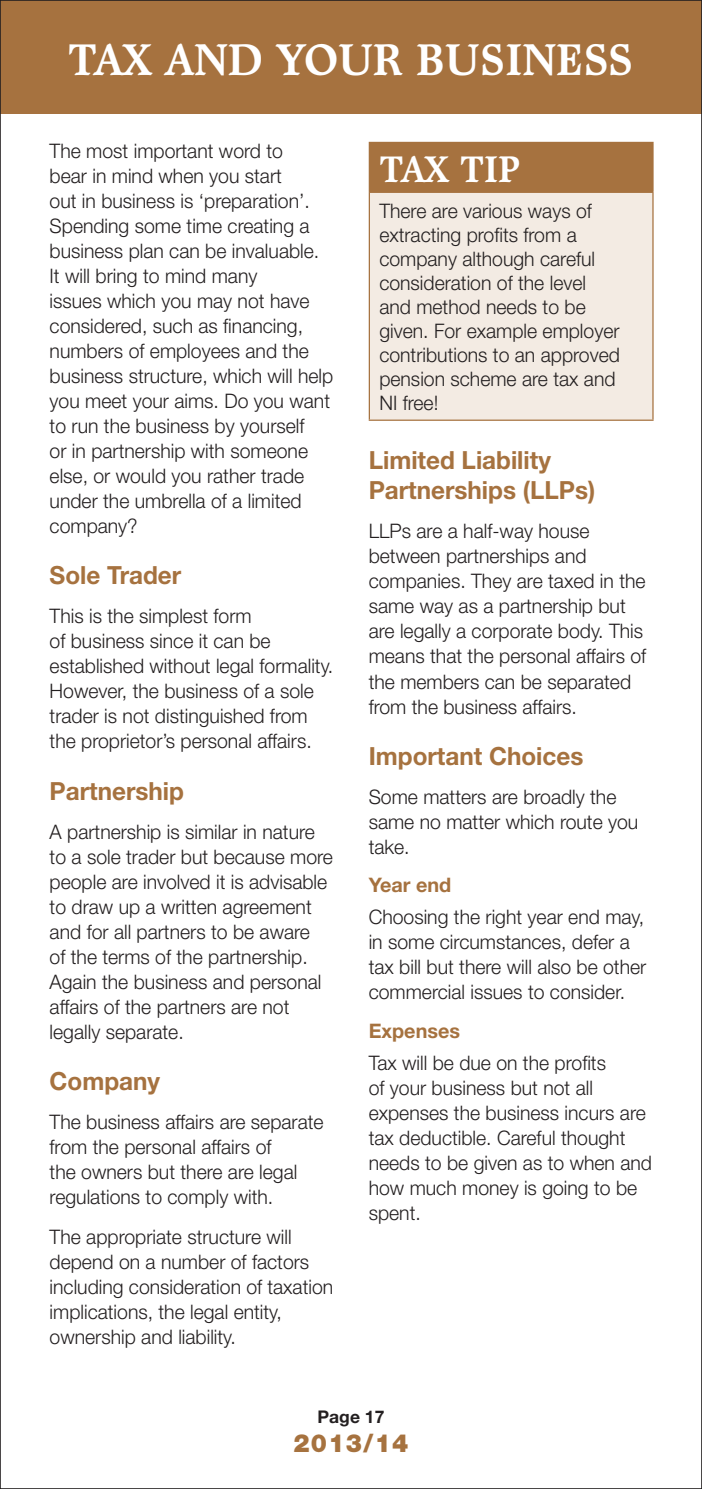
<style>
.page{position:relative;width:702px;height:1489px;background:#fff}
.page>*{position:absolute;margin:0;border:0;box-sizing:border-box;transform-origin:0 0}
.Section_Header{font:700 45px "Matt Antique BT";letter-spacing:-.01em;color:#fff}
.TAX_TIP_Header{font:700 37.5px "Matt Antique BT";letter-spacing:-.02em;color:#fff}
.Subhead{font:700 25px/30px "Helvetica Neue";color:#a6723f}
.t1{font:900 25px "Helvetica Neue";letter-spacing:.05em;color:#a6723f}
.Body_text{font:300 20px/25px "Helvetica Neue";color:#231f20}
.Sub_Subhead{font:700 20px "Helvetica Neue";color:#a6723f}
.t2{font:700 17.5px "Helvetica Neue";color:#231f20}
</style>
<div class="page">
<div style="left:0;top:0;width:702px;height:113px;background:#a6723f"></div>
<div style="left:369px;top:142px;width:284px;height:50px;background:#a6723f"></div>
<div style="left:369px;top:192px;width:284px;height:228px;background:#f3ebe3"></div>
<hr style="left:369px;top:192px;width:284px;height:1px;background:#a6723f">
<hr style="left:369px;top:193px;width:1px;height:226px;background:#a6723f">
<hr style="left:652px;top:193px;width:1px;height:226px;background:#a6723f">
<hr style="left:369px;top:419px;width:284px;height:2px;background:#a6723f">
<p class="Section_Header" style="left:68px;top:30px;width:567px">TAX AND YOUR BUSINESS</p>
<p class="Body_text" style="left:50px;top:137px;width:285px">The most important word to<br>bear in mind when you start<br>out in business is ‘preparation’.<br>Spending some time creating a business plan can be invaluable.<br>It will bring to mind many<br>issues which you may not have considered, such as financing, numbers of employees and the business structure, which will help you meet your aims. Do you want to run the business by yourself<br>or in partnership with someone else, or would you rather trade under the umbrella of a limited company?</p>
<p class="Subhead" style="left:50px;top:559px;width:133px">Sole Trader</p>
<p class="Body_text" style="left:50px;top:603px;width:285px">This is the simplest form<br>of business since it can be established without legal formality.<br>However, the business of a sole trader is not distinguished from the proprietor’s personal affairs.</p>
<p class="Subhead" style="left:50px;top:775px;width:136px">Partnership</p>
<p class="Body_text" style="left:50px;top:818px;width:285px">A partnership is similar in nature to a sole trader but because more people are involved it is advisable to draw up a written agreement and for all partners to be aware<br>of the terms of the partnership.<br>Again the business and personal affairs of the partners are not legally separate.</p>
<p class="Subhead" style="left:50px;top:1065px;width:112px">Company</p>
<p class="Body_text" style="left:50px;top:1109px;width:275px">The business affairs are separate from the personal affairs of<br>the owners but there are legal regulations to comply with.</p>
<p class="Body_text" style="left:50px;top:1223px;width:285px">The appropriate structure will depend on a number of factors including consideration of taxation implications, the legal entity, ownership and liability.</p>
<p class="TAX_TIP_Header" style="left:379px;top:145px;width:143px">TAX TIP</p>
<p class="Body_text" style="left:379px;top:198px;width:242px;line-height:24px">There are various ways of extracting profits from a company although careful consideration of the level and method needs to be given. For example employer contributions to an approved pension scheme are tax and<br>NI free!</p>
<p class="Subhead" style="left:369px;top:444px;width:228px">Limited Liability<br>Partnerships (LLPs)</p>
<p class="Body_text" style="left:369px;top:518px;width:279px">LLPs are a half-way house between partnerships and companies. They are taxed in the same way as a partnership but are legally a corporate body. This means that the personal affairs of the members can be separated from the business affairs.</p>
<p class="Subhead" style="left:369px;top:740px;width:216px">Important Choices</p>
<p class="Body_text" style="left:369px;top:784px;width:271px">Some matters are broadly the same no matter which route you take.</p>
<p class="Sub_Subhead" style="left:369px;top:872px;width:84px">Year end</p>
<p class="Body_text" style="left:369px;top:904px;width:279px">Choosing the right year end may, in some circumstances, defer a tax bill but there will also be other commercial issues to consider.</p>
<p class="Sub_Subhead" style="left:369px;top:1017px;width:93px">Expenses</p>
<p class="Body_text" style="left:369px;top:1049px;width:285px">Tax will be due on the profits<br>of your business but not all expenses the business incurs are tax deductible. Careful thought needs to be given as to when and how much money is going to be spent.</p>
<p class="t2" style="left:317px;top:1406px;width:68px">Page 17</p>
<p class="t1" style="left:293px;top:1427px;width:116px">2013/14</p>
</div>
